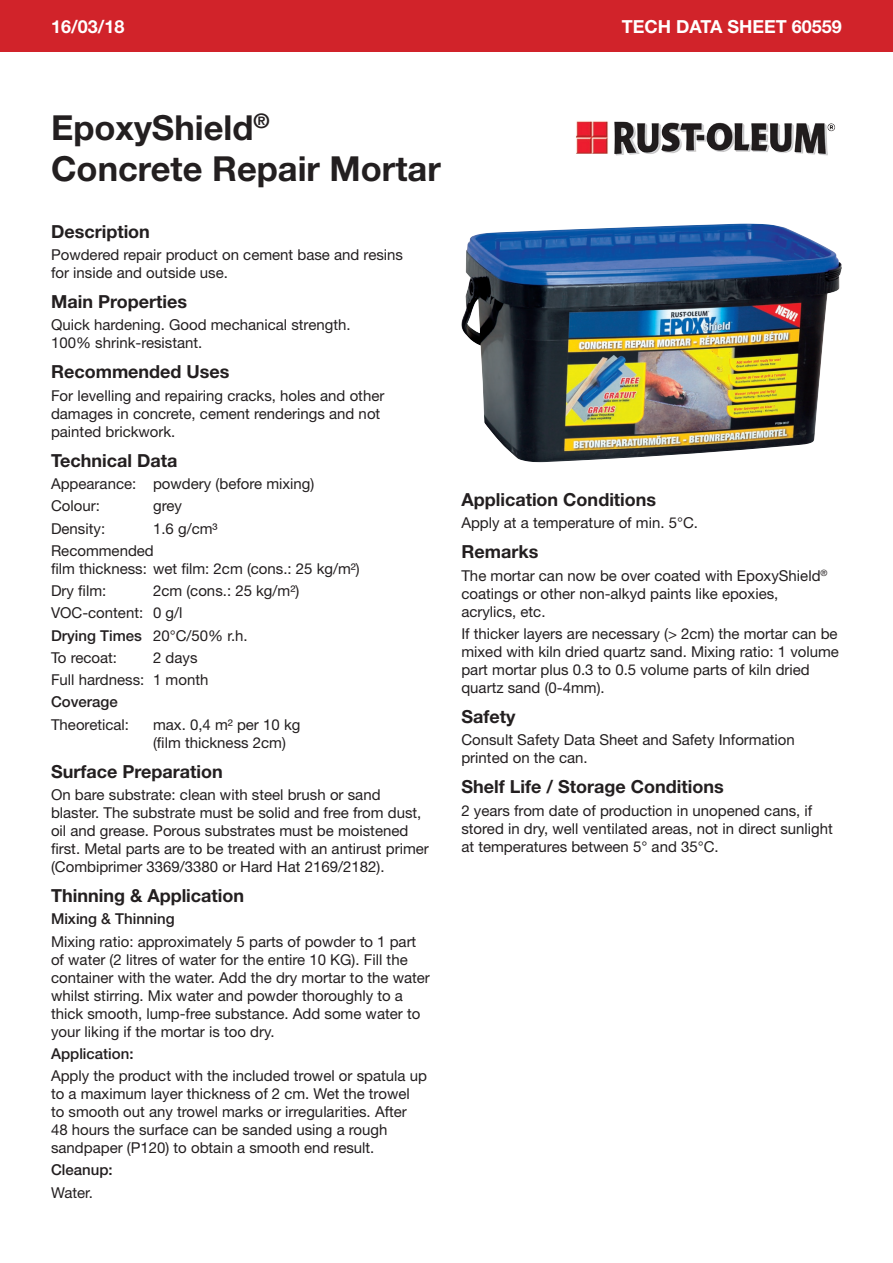
<style>
.page{position:relative;width:893px;height:1263px;background:#fff}
.page>*{position:absolute;margin:0;border:0;box-sizing:border-box;transform-origin:0 0}
.t1{font:700 34.5px/41.4px "Helvetica Neue";color:#231f20}
.t2{font:700 18px "Helvetica Neue";color:#231f20}
.t3{font:700 18px "Helvetica Neue";color:#fff}
.t4{font:15px/18px "Helvetica Neue";color:#231f20}
.t5{font:500 15px "Helvetica Neue";color:#231f20}
.s1{font-weight:500}
</style>
<div class="page">
<div style="left:0;top:0;width:893px;height:51px;background:#d1232a"></div>
<img style="left:576px;top:121px;width:252px;height:34px">
<img style="left:461px;top:224px;width:381px;height:238px">
<p class="t3" style="left:51px;top:15px;width:75px">16/03/18</p>
<p class="t3" style="left:622px;top:15px;width:222px">TECH DATA SHEET 60559</p>
<h1 class="t1" style="left:51px;top:106px;width:391px">EpoxyShield<sup>®<br></sup>Concrete Repair Mortar</h1>
<p class="t2" style="left:51px;top:220px;width:100px">Description</p>
<p class="t4" style="left:51px;top:245px;width:354px">Powdered repair product on cement base and resins for inside and outside use.</p>
<p class="t2" style="left:51px;top:290px;width:137px">Main Properties</p>
<p class="t4" style="left:51px;top:316px;width:301px">Quick hardening. Good mechanical strength.<br>100% shrink-resistant.</p>
<p class="t2" style="left:51px;top:361px;width:180px">Recommended Uses</p>
<p class="t4" style="left:51px;top:386px;width:335px">For levelling and repairing cracks, holes and other damages in concrete, cement renderings and not painted brickwork.</p>
<p class="t2" style="left:51px;top:449px;width:128px">Technical Data</p>
<p class="t4" style="left:51px;top:472px;width:265px;line-height:22.2px">Appearance: powdery (before mixing)<br>Colour:</p>
<p class="t4" style="left:153px;top:497px;width:30px">grey</p>
<p class="t4" style="left:51px;top:517px;width:168px;line-height:22.2px;text-indent:102px">1.6 g/cm³<br>Recommended</p>
<p class="t4" style="left:51px;top:557px;width:310px;line-height:22.2px">film thickness: wet film: 2cm (cons.: 25 kg/m²)<br>Dry film:</p>
<p class="t4" style="left:51px;top:519px;width:56px">Density:</p>
<p class="t4" style="left:51px;top:579px;width:250px;line-height:22.2px;text-indent:102px">2cm (cons.: 25 kg/m²)<br>VOC-content: 0 g/l<br><span class="s1">Drying Times</span> 20°C/50% r.h.<br>To recoat:</p>
<p class="t4" style="left:51px;top:646px;width:159px;line-height:22.2px;text-indent:102px">2 days<br>Full hardness: 1 month</p>
<p class="t5" style="left:51px;top:693px;width:68px">Coverage</p>
<p class="t4" style="left:51px;top:715px;width:80px">Theoretical:</p>
<p class="t4" style="left:153px;top:715px;width:149px">max. 0,4 m² per 10 kg (film thickness 2cm)</p>
<p class="t2" style="left:51px;top:760px;width:173px">Surface Preparation</p>
<p class="t4" style="left:51px;top:785px;width:379px">On bare substrate: clean with steel brush or sand blaster. The substrate must be solid and free from dust, oil and grease. Porous substrates must be moistened first. Metal parts are to be treated with an antirust primer (Combiprimer 3369/3380 or Hard Hat 2169/2182).</p>
<p class="t2" style="left:51px;top:884px;width:195px">Thinning &amp; Application</p>
<p class="t5" style="left:51px;top:910px;width:125px">Mixing &amp; Thinning</p>
<p class="t4" style="left:51px;top:932px;width:380px">Mixing ratio: approximately 5 parts of powder to 1 part of water (2 litres of water for the entire 10 KG). Fill the container with the water. Add the dry mortar to the water whilst stirring. Mix water and powder thoroughly to a thick smooth, lump-free substance. Add some water to your liking if the mortar is too dry.</p>
<p class="t5" style="left:51px;top:1044px;width:84px">Application:</p>
<p class="t4" style="left:51px;top:1066px;width:377px">Apply the product with the included trowel or spatula up to a maximum layer thickness of 2 cm. Wet the trowel<br>to smooth out any trowel marks or irregularities. After 48 hours the surface can be sanded using a rough sandpaper (P120) to obtain a smooth end result.</p>
<p class="t5" style="left:51px;top:1161px;width:63px">Cleanup:</p>
<p class="t4" style="left:51px;top:1183px;width:43px">Water.</p>
<p class="t2" style="left:461px;top:488px;width:196px">Application Conditions</p>
<p class="t4" style="left:461px;top:514px;width:238px">Apply at a temperature of min. 5°C.</p>
<p class="t2" style="left:461px;top:541px;width:78px">Remarks</p>
<p class="t4" style="left:461px;top:566px;width:368px">The mortar can now be over coated with EpoxyShield<sup>® </sup>coatings or other non-alkyd paints like epoxies, acrylics, etc.</p>
<p class="t4" style="left:461px;top:624px;width:379px">If thicker layers are necessary (&gt; 2cm) the mortar can be mixed with kiln dried quartz sand. Mixing ratio: 1 volume part mortar plus 0.3 to 0.5 volume parts of kiln dried quartz sand (0-4mm).</p>
<p class="t2" style="left:461px;top:705px;width:56px">Safety</p>
<p class="t4" style="left:461px;top:731px;width:335px">Consult Safety Data Sheet and Safety Information printed on the can.</p>
<p class="t2" style="left:461px;top:776px;width:264px">Shelf Life / Storage Conditions</p>
<p class="t4" style="left:461px;top:801px;width:373px">2 years from date of production in unopened cans, if stored in dry, well ventilated areas, not in direct sunlight at temperatures between 5° and 35°C.</p>
</div>
